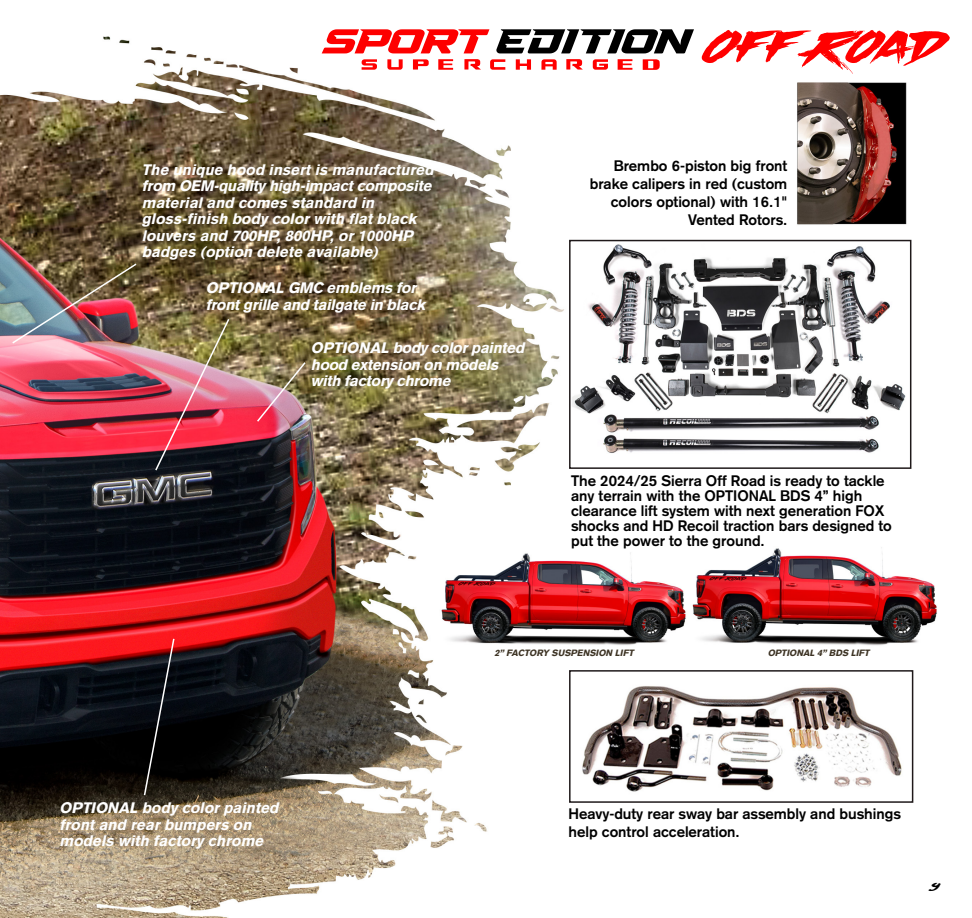
<style>
.page{position:relative;width:972px;height:918px;background:#fff}
.page>*{position:absolute;margin:0;border:0;box-sizing:border-box;transform-origin:0 0}
.t1{font:700 15px/18px "Akzidenz Grotesk";color:#000}
.t2{font:italic 900 15px/16.5px "Basic Commercial LT";color:#fff}
.t3{font:italic 900 15px/16.5px "Basic Commercial LT";letter-spacing:-.02em;color:#fff}
.t4{font:11.4px "Rhinos rocks";color:#000;scale:2.02 1}
.t5{font:italic 900 9px "Basic Commercial LT";color:#3d3324}
</style>
<div class="page">
<img style="left:0;top:29px;width:937px;height:889px">
<img style="left:11px;top:262px;width:127px;height:83px">
<img style="left:154px;top:317px;width:77px;height:155px">
<img style="left:256px;top:361px;width:51px;height:62px">
<div style="left:569px;top:670px;width:344px;height:133px;border:2px solid #1f191a"></div>
<div style="left:569px;top:240px;width:342px;height:229px;border:2px solid #1f191a"></div>
<svg style="left:702px;top:30px;width:248px;height:44px"></svg>
<svg style="left:322px;top:29px;width:167px;height:24px"></svg>
<svg style="left:496px;top:29px;width:198px;height:24px"></svg>
<svg style="left:362px;top:59px;width:15px;height:11px"></svg>
<svg style="left:490px;top:59px;width:15px;height:11px"></svg>
<svg style="left:516px;top:59px;width:15px;height:11px"></svg>
<svg style="left:541px;top:59px;width:16px;height:11px"></svg>
<svg style="left:387px;top:59px;width:16px;height:11px"></svg>
<svg style="left:464px;top:59px;width:17px;height:11px"></svg>
<svg style="left:566px;top:59px;width:17px;height:11px"></svg>
<svg style="left:438px;top:59px;width:15px;height:11px"></svg>
<svg style="left:618px;top:59px;width:14px;height:11px"></svg>
<svg style="left:643px;top:59px;width:17px;height:11px"></svg>
<svg style="left:593px;top:59px;width:15px;height:11px"></svg>
<svg style="left:413px;top:59px;width:16px;height:11px"></svg>
<svg style="left:143px;top:637px;width:33px;height:160px"></svg>
<p class="t2" style="left:143px;top:161px;width:294px">The unique hood insert is manufactured from OEM-quality high-impact composite material and comes standard in gloss-finish body color with flat black louvers and 700HP, 800HP, or 1000HP badges (option delete available)</p>
<p class="t3" style="left:207px;top:280px;width:221px">OPTIONAL GMC emblems for front grille and tailgate in black</p>
<p class="t3" style="left:312px;top:339px;width:215px">OPTIONAL body color painted hood extension on models with factory chrome</p>
<p class="t1" style="left:590px;top:156px;width:199px;text-align:right">Brembo 6-piston big front brake calipers in red (custom colors optional) with 16.1"<br>Vented Rotors.</p>
<p class="t1" style="left:571px;top:473px;width:322px;line-height:15px">The 2024/25 Sierra Off Road is ready to tackle any terrain with the OPTIONAL BDS 4” high clearance lift system with next generation FOX shocks and HD Recoil traction bars designed to put the power to the ground.</p>
<p class="t5" style="left:495px;top:647px;width:141px">2” FACTORY SUSPENSION LIFT</p>
<p class="t5" style="left:768px;top:647px;width:103px">OPTIONAL 4” BDS LIFT</p>
<p class="t2" style="left:61px;top:800px;width:221px">OPTIONAL body color painted front and rear bumpers on models with factory chrome</p>
<p class="t1" style="left:569px;top:805px;width:334px">Heavy-duty rear sway bar assembly and bushings help control acceleration.</p>
<p class="t4" style="left:928px;top:878px;width:6px">9</p>
</div>
